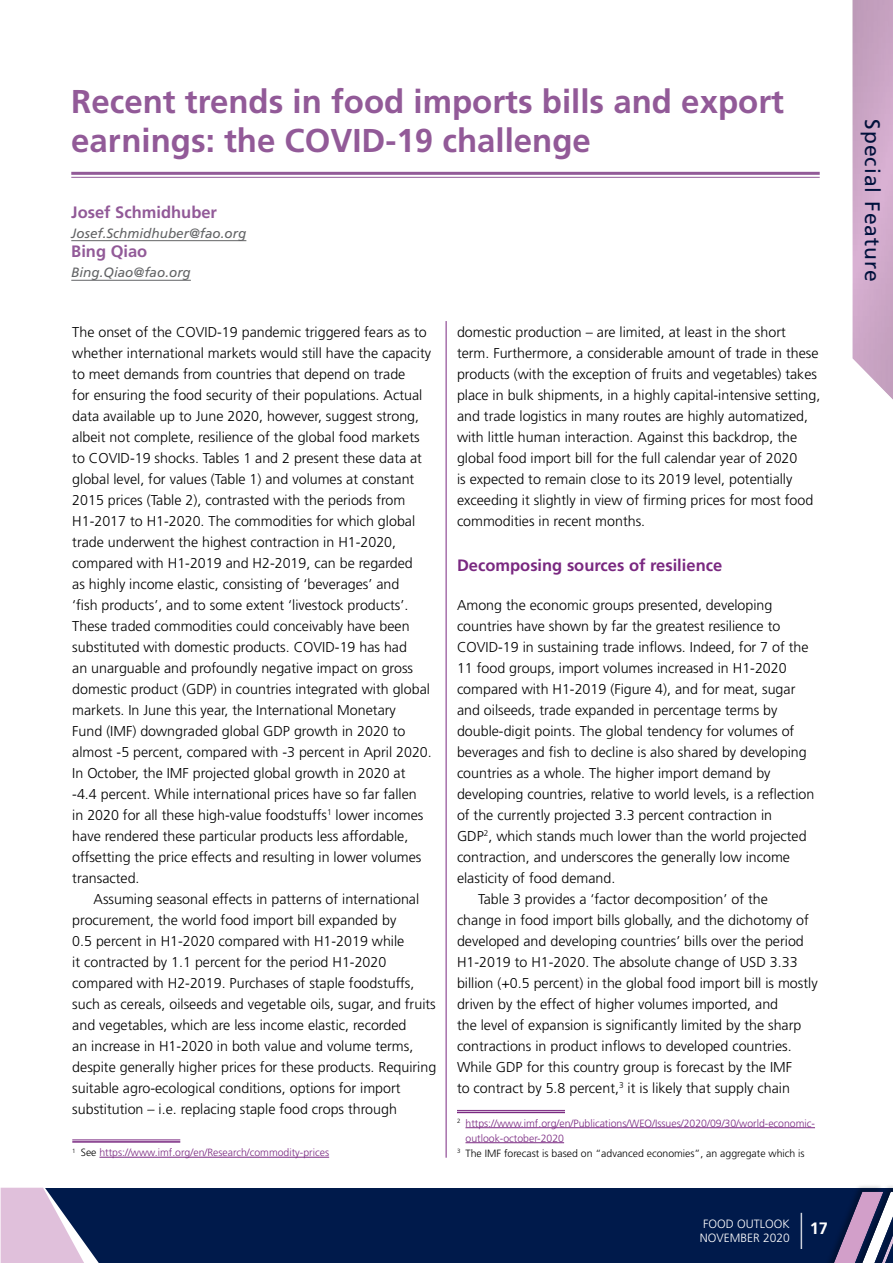
<style>
.page{position:relative;width:893px;height:1263px;background:#fff}
.page>*{position:absolute;margin:0;border:0;box-sizing:border-box;transform-origin:0 0}
.t1{font:700 33px/39.6px "Frutiger LT Std";color:#925a98}
.t2{font:21px "Frutiger LT Std";letter-spacing:.05em;color:#001a4b}
.t3{font:700 16.5px "Frutiger LT Std";color:#7a2981}
.t4{font:700 16.5px "Frutiger LT Std";color:#925a98}
.t5{font:700 16.5px "Frutiger LT Std";color:#fff}
.t6{font:300 14.25px/21px "Frutiger LT Std";color:#000}
.t7{font:italic 13.5px "Frutiger LT Std";color:#636466}
.t8{font:300 12px/14.4px "Frutiger LT Std";color:#fff}
.t9{font:300 10.5px "Frutiger LT Std";color:#7a2981}
.t10{font:300 10.5px "Frutiger LT Std";color:#000}
.s1{color:#000}
</style>
<div class="page">
<div style="left:839px;top:0;width:54px;height:422px;background:#000;opacity:.5"></div>
<div style="left:1px;top:1188px;width:892px;height:75px;background:#001a4b"></div>
<svg style="left:0;top:1188px;width:99px;height:75px"></svg>
<div style="left:813px;top:1182px;width:80px;height:81px;background:#000;opacity:.5"></div>
<div style="left:841px;top:1182px;width:52px;height:81px;background:#000;opacity:.5"></div>
<div style="left:866px;top:1184px;width:27px;height:79px;background:#000;opacity:.3"></div>
<svg style="left:825px;top:1192px;width:68px;height:71px"></svg>
<hr style="left:801px;top:1213px;width:1px;height:36px;background:#fff">
<hr style="left:446px;top:321px;width:1px;height:837px;background:#7a2981">
<hr style="left:71px;top:172px;width:749px;height:3px;background:#925a98">
<hr style="left:71px;top:177px;width:749px;height:1px;background:#925a98">
<hr style="left:71px;top:240px;width:175px;height:1px;background:#636466">
<hr style="left:71px;top:280px;width:120px;height:1px;background:#636466">
<hr style="left:72px;top:1140px;width:108px;height:1px;background:#7a2981">
<hr style="left:72px;top:1141px;width:108px;height:2px;background:#7a2981">
<hr style="left:99px;top:1157px;width:230px;height:1px;background:#7a2981">
<hr style="left:457px;top:1110px;width:108px;height:1px;background:#7a2981">
<hr style="left:457px;top:1112px;width:108px;height:1px;background:#7a2981">
<hr style="left:465px;top:1127px;width:350px;height:1px;background:#7a2981">
<hr style="left:465px;top:1142px;width:99px;height:1px;background:#7a2981">
<h1 class="t1" style="left:71px;top:82px;width:714px">Recent trends in food imports bills and export earnings: the COVID-19 challenge</h1>
<p class="t4" style="left:71px;top:203px;width:147px">Josef Schmidhuber</p>
<p class="t7" style="left:71px;top:225px;width:177px">Josef.Schmidhuber@fao.org</p>
<p class="t4" style="left:71px;top:242px;width:78px">Bing Qiao</p>
<p class="t7" style="left:71px;top:265px;width:121px">Bing.Qiao@fao.org</p>
<p class="t6" style="left:72px;top:322px;width:361px">The onset of the COVID-19 pandemic triggered fears as to whether international markets would still have the capacity to meet demands from countries that depend on trade<br>for ensuring the food security of their populations. Actual data available up to June 2020, however, suggest strong, albeit not complete, resilience of the global food markets to COVID-19 shocks. Tables 1 and 2 present these data at global level, for values (Table 1) and volumes at constant 2015 prices (Table 2), contrasted with the periods from H1-2017 to H1-2020. The commodities for which global trade underwent the highest contraction in H1-2020, compared with H1-2019 and H2-2019, can be regarded<br>as highly income elastic, consisting of ‘beverages’ and<br>‘fish products’, and to some extent ‘livestock products’.<br>These traded commodities could conceivably have been substituted with domestic products. COVID-19 has had<br>an unarguable and profoundly negative impact on gross domestic product (GDP) in countries integrated with global markets. In June this year, the International Monetary<br>Fund (IMF) downgraded global GDP growth in 2020 to almost -5 percent, compared with -3 percent in April 2020.<br>In October, the IMF projected global growth in 2020 at -4.4 percent. While international prices have so far fallen<br>in 2020 for all these high-value foodstuffs<sup>1</sup> lower incomes have rendered these particular products less affordable, offsetting the price effects and resulting in lower volumes transacted.</p>
<p class="t6" style="left:72px;top:889px;width:365px;text-indent:21px">Assuming seasonal effects in patterns of international procurement, the world food import bill expanded by<br>0.5 percent in H1-2020 compared with H1-2019 while<br>it contracted by 1.1 percent for the period H1-2020 compared with H2-2019. Purchases of staple foodstuffs, such as cereals, oilseeds and vegetable oils, sugar, and fruits and vegetables, which are less income elastic, recorded<br>an increase in H1-2020 in both value and volume terms, despite generally higher prices for these products. Requiring suitable agro-ecological conditions, options for import substitution – i.e. replacing staple food crops through</p>
<p class="t9" style="left:72px;top:1146px;width:258px"><sup>1</sup> <span class="s1">See</span> https://www.imf.org/en/Research/commodity-prices</p>
<p class="t6" style="left:457px;top:322px;width:365px">domestic production – are limited, at least in the short term. Furthermore, a considerable amount of trade in these products (with the exception of fruits and vegetables) takes place in bulk shipments, in a highly capital-intensive setting, and trade logistics in many routes are highly automatized, with little human interaction. Against this backdrop, the global food import bill for the full calendar year of 2020<br>is expected to remain close to its 2019 level, potentially exceeding it slightly in view of firming prices for most food commodities in recent months.</p>
<p class="t3" style="left:457px;top:555px;width:267px">Decomposing sources of resilience</p>
<p class="t6" style="left:457px;top:595px;width:317px">Among the economic groups presented, developing</p>
<p class="t6" style="left:457px;top:616px;width:325px">countries have shown by far the greatest resilience to</p>
<p class="t6" style="left:457px;top:637px;width:353px">COVID-19 in sustaining trade inflows. Indeed, for 7 of the</p>
<p class="t6" style="left:457px;top:658px;width:331px">11 food groups, import volumes increased in H1-2020</p>
<p class="t6" style="left:457px;top:679px;width:340px">compared with H1-2019 (Figure 4), and for meat, sugar</p>
<p class="t6" style="left:457px;top:700px;width:322px">and oilseeds, trade expanded in percentage terms by</p>
<p class="t6" style="left:457px;top:721px;width:339px">double-digit points. The global tendency for volumes of</p>
<p class="t6" style="left:457px;top:742px;width:351px">beverages and fish to decline is also shared by developing</p>
<p class="t6" style="left:457px;top:763px;width:315px">countries as a whole. The higher import demand by</p>
<p class="t6" style="left:457px;top:784px;width:359px">developing countries, relative to world levels, is a reflection</p>
<p class="t6" style="left:457px;top:805px;width:317px">of the currently projected 3.3 percent contraction in</p>
<p class="t6" style="left:457px;top:826px;width:351px">GDP<sup>2</sup>, which stands much lower than the world projected</p>
<p class="t6" style="left:457px;top:847px;width:335px">contraction, and underscores the generally low income</p>
<p class="t6" style="left:457px;top:868px;width:160px">elasticity of food demand.</p>
<p class="t6" style="left:478px;top:889px;width:291px">Table 3 provides a ‘factor decomposition’ of the</p>
<p class="t6" style="left:457px;top:910px;width:353px">change in food import bills globally, and the dichotomy of</p>
<p class="t6" style="left:457px;top:931px;width:348px">developed and developing countries’ bills over the period</p>
<p class="t6" style="left:457px;top:952px;width:342px">H1-2019 to H1-2020. The absolute change of USD 3.33</p>
<p class="t6" style="left:457px;top:973px;width:362px">billion (+0.5 percent) in the global food import bill is mostly</p>
<p class="t6" style="left:457px;top:994px;width:323px">driven by the effect of higher volumes imported, and</p>
<p class="t6" style="left:457px;top:1015px;width:346px">the level of expansion is significantly limited by the sharp</p>
<p class="t6" style="left:457px;top:1036px;width:336px">contractions in product inflows to developed countries.</p>
<p class="t6" style="left:457px;top:1057px;width:337px">While GDP for this country group is forecast by the IMF</p>
<p class="t6" style="left:457px;top:1078px;width:334px">to contract by 5.8 percent,<sup>3</sup> it is likely that supply chain</p>
<p class="t9" style="left:457px;top:1117px;width:360px"><sup>2</sup> https://www.imf.org/en/Publications/WEO/Issues/2020/09/30/world-economic-</p>
<p class="t9" style="left:465px;top:1132px;width:100px">outlook-october-2020</p>
<p class="t10" style="left:457px;top:1147px;width:349px"><sup>3</sup> The IMF forecast is based on “advanced economies”, an aggregate which is</p>
<p class="t8" style="left:700px;top:1217px;width:92px">FOOD OUTLOOK<br>NOVEMBER 2020</p>
<p class="t5" style="left:810px;top:1219px;width:20px">17</p>
<h2 class="t2" style="left:885px;top:119px;width:164px;rotate:90deg">Special Feature</h2>
</div>
